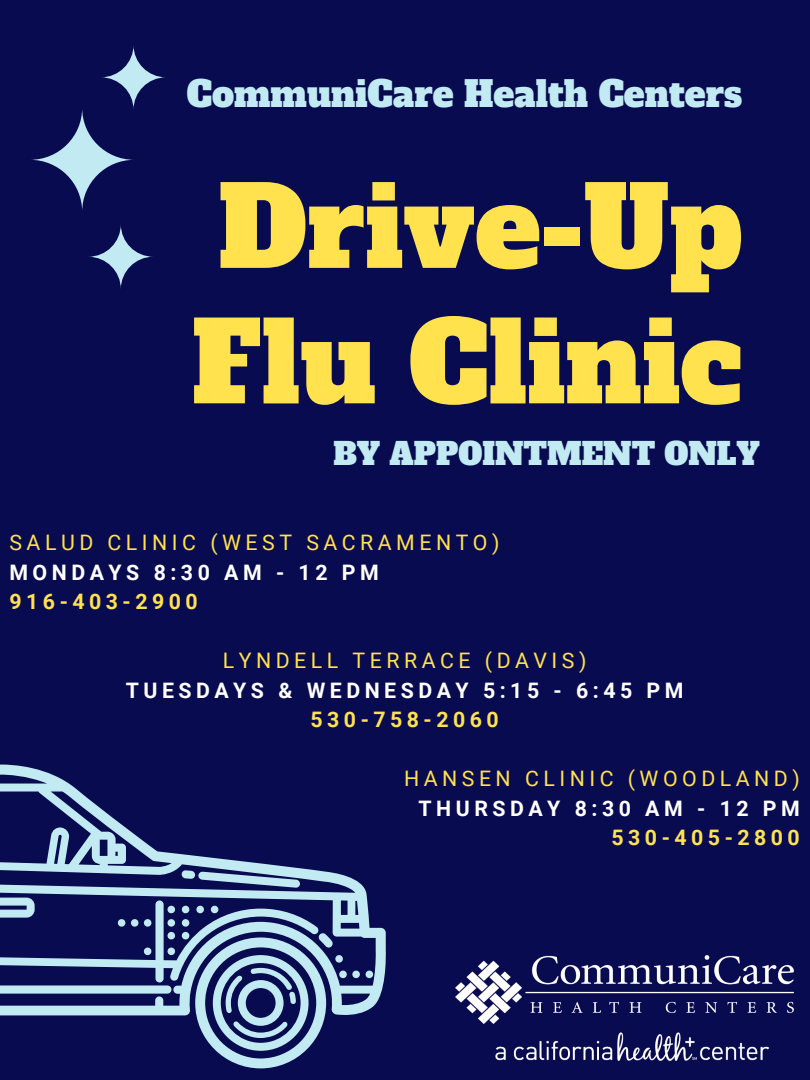
<style>
.page{position:relative;width:810px;height:1080px;background:#090b50}
.page>*{position:absolute;margin:0;border:0;box-sizing:border-box;transform-origin:0 0}
.t1{font:110.25px/135.4px "Alfa Slab One";color:#ffe24e}
.t2{font:35px "Alfa Slab One";color:#c1eaf2}
.t3{font:30.25px "Alfa Slab One";color:#c1eaf2}
.t4{font:21.38px "Roboto";letter-spacing:.21em;color:#ffe24e}
.t5{font:700 21.38px "Roboto";letter-spacing:.21em;color:#fff}
.t6{font:700 21.38px "Roboto";letter-spacing:.21em;color:#ffe24e}
</style>
<div class="page">
<svg style="left:0;top:764px;width:386px;height:249px"></svg>
<svg style="left:366px;top:971px;width:7px;height:7px"></svg>
<svg style="left:0;top:870px;width:360px;height:198px"></svg>
<svg style="left:30px;top:108px;width:104px;height:104px"></svg>
<svg style="left:101px;top:45px;width:65px;height:65px"></svg>
<svg style="left:88px;top:224px;width:65px;height:65px"></svg>
<img style="left:455px;top:955px;width:338px;height:105px">
<h2 class="t2" style="left:187px;top:71px;width:557px">CommuniCare Health Centers</h2>
<h1 class="t1" style="left:192px;top:161px;width:552px">Drive-Up<br>Flu Clinic</h1>
<h3 class="t3" style="left:333px;top:434px;width:428px">BY APPOINTMENT ONLY</h3>
<p class="t4" style="left:9px;top:530px;width:492px">SALUD CLINIC (WEST SACRAMENTO)</p>
<p class="t5" style="left:9px;top:560px;width:371px">MONDAYS 8:30 AM - 12 PM</p>
<p class="t6" style="left:9px;top:589px;width:190px">916-403-2900</p>
<p class="t4" style="left:223px;top:648px;width:365px">LYNDELL TERRACE (DAVIS)</p>
<p class="t5" style="left:126px;top:678px;width:559px">TUESDAYS &amp; WEDNESDAY 5:15 - 6:45 PM</p>
<p class="t6" style="left:311px;top:707px;width:190px">530-758-2060</p>
<p class="t4" style="left:404px;top:767px;width:397px">HANSEN CLINIC (WOODLAND)</p>
<p class="t5" style="left:419px;top:796px;width:383px">THURSDAY 8:30 AM - 12 PM</p>
<p class="t6" style="left:612px;top:826px;width:190px">530-405-2800</p>
</div>
